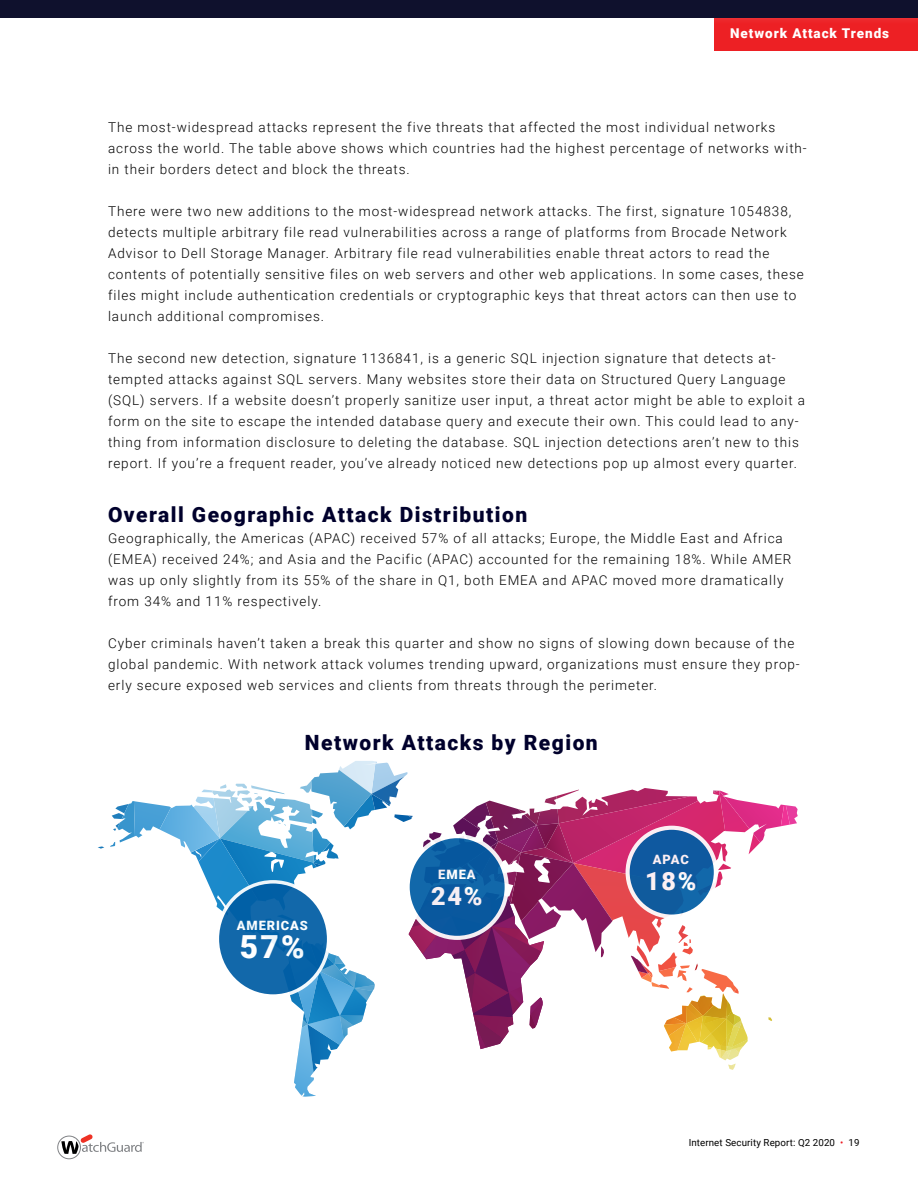
<style>
.page{position:relative;width:918px;height:1188px;background:#fff}
.page>*{position:absolute;margin:0;border:0;box-sizing:border-box;transform-origin:0 0}
.t1{font:900 31.8px "Roboto";color:#fff}
.t2{font:900 25.2px "Roboto";color:#fff}
.t3{font:900 25.05px "Roboto";color:#fff}
.t4{font:900 21px "Roboto";letter-spacing:.07em;color:#00002c}
.t5{font:300 13.5px/21px "Roboto";letter-spacing:.07em;color:#000}
.t6{font:900 13.5px "Roboto";letter-spacing:.07em;color:#fff}
.t7{font:900 12.9px "Roboto";letter-spacing:.07em;color:#fff}
.t8{font:9.75px "Roboto";letter-spacing:.01em;color:#000}
.s1{color:#ed1d24}
</style>
<div class="page">
<svg style="left:57px;top:1134px;width:87px;height:25px"></svg>
<div style="left:0;top:0;width:918px;height:18px;background:#0f112d"></div>
<svg style="left:98px;top:761px;width:700px;height:336px"></svg>
<svg style="left:408px;top:836px;width:99px;height:102px;background:#1864a6"></svg>
<div style="left:406px;top:834px;width:103px;height:106px;border:4px solid #fff;border-radius:50%"></div>
<svg style="left:628px;top:828px;width:88px;height:89px;background:#1d64a5"></svg>
<div style="left:626px;top:826px;width:92px;height:93px;border:4px solid #fff;border-radius:50%"></div>
<svg style="left:217px;top:882px;width:112px;height:114px;background:#176cac"></svg>
<div style="left:216px;top:880px;width:114px;height:118px;border:3px solid #fff;border-radius:50%"></div>
<div style="left:714px;top:18px;width:204px;height:32px;background:#ed2024"></div>
<p class="t6" style="left:730px;top:24px;width:161px">Network Attack Trends</p>
<p class="t5" style="left:108px;top:116px;width:700px">The most-widespread attacks represent the five threats that affected the most individual networks across the world. The table above shows which countries had the highest percentage of networks with&shy;in their borders detect and block the threats.</p>
<p class="t5" style="left:108px;top:200px;width:697px">There were two new additions to the most-widespread network attacks. The first, signature 1054838, detects multiple arbitrary file read vulnerabilities across a range of platforms from Brocade Network Advisor to Dell Storage Manager. Arbitrary file read vulnerabilities enable threat actors to read the contents of potentially sensitive files on web servers and other web applications. In some cases, these files might include authentication credentials or cryptographic keys that threat actors can then use to launch additional compromises.</p>
<p class="t5" style="left:108px;top:347px;width:699px">The second new detection, signature 1136841, is a generic SQL injection signature that detects at&shy;tempted attacks against SQL servers. Many websites store their data on Structured Query Language (SQL) servers. If a website doesn’t properly sanitize user input, a threat actor might be able to exploit a form on the site to escape the intended database query and execute their own. This could lead to any&shy;thing from information disclosure to deleting the database. SQL injection detections aren’t new to this report. If you’re a frequent reader, you’ve already noticed new detections pop up almost every quarter.</p>
<h3 class="t4" style="left:108px;top:500px;width:421px">Overall Geographic Attack Distribution</h3>
<p class="t5" style="left:108px;top:527px;width:685px">Geographically, the Americas (APAC) received 57% of all attacks; Europe, the Middle East and Africa (EMEA) received 24%; and Asia and the Pacific (APAC) accounted for the remaining 18%. While AMER was up only slightly from its 55% of the share in Q1, both EMEA and APAC moved more dramatically from 34% and 11% respectively.</p>
<p class="t5" style="left:108px;top:632px;width:693px">Cyber criminals haven’t taken a break this quarter and show no signs of slowing down because of the global pandemic. With network attack volumes trending upward, organizations must ensure they prop&shy;erly secure exposed web services and clients from threats through the perimeter.</p>
<h3 class="t4" style="left:305px;top:728px;width:294px">Network Attacks by Region</h3>
<p class="t7" style="left:237px;top:916px;width:72px">AMERICAS</p>
<h1 class="t1" style="left:240px;top:924px;width:66px">57%</h1>
<p class="t7" style="left:438px;top:866px;width:39px">EMEA</p>
<h2 class="t2" style="left:431px;top:878px;width:53px">24%</h2>
<p class="t7" style="left:653px;top:851px;width:37px">APAC</p>
<h3 class="t3" style="left:645px;top:863px;width:53px">18%</h3>
<p class="t8" style="left:689px;top:1136px;width:173px">Internet Security Report: Q2 2020 <span class="s1">•</span> 19</p>
</div>
